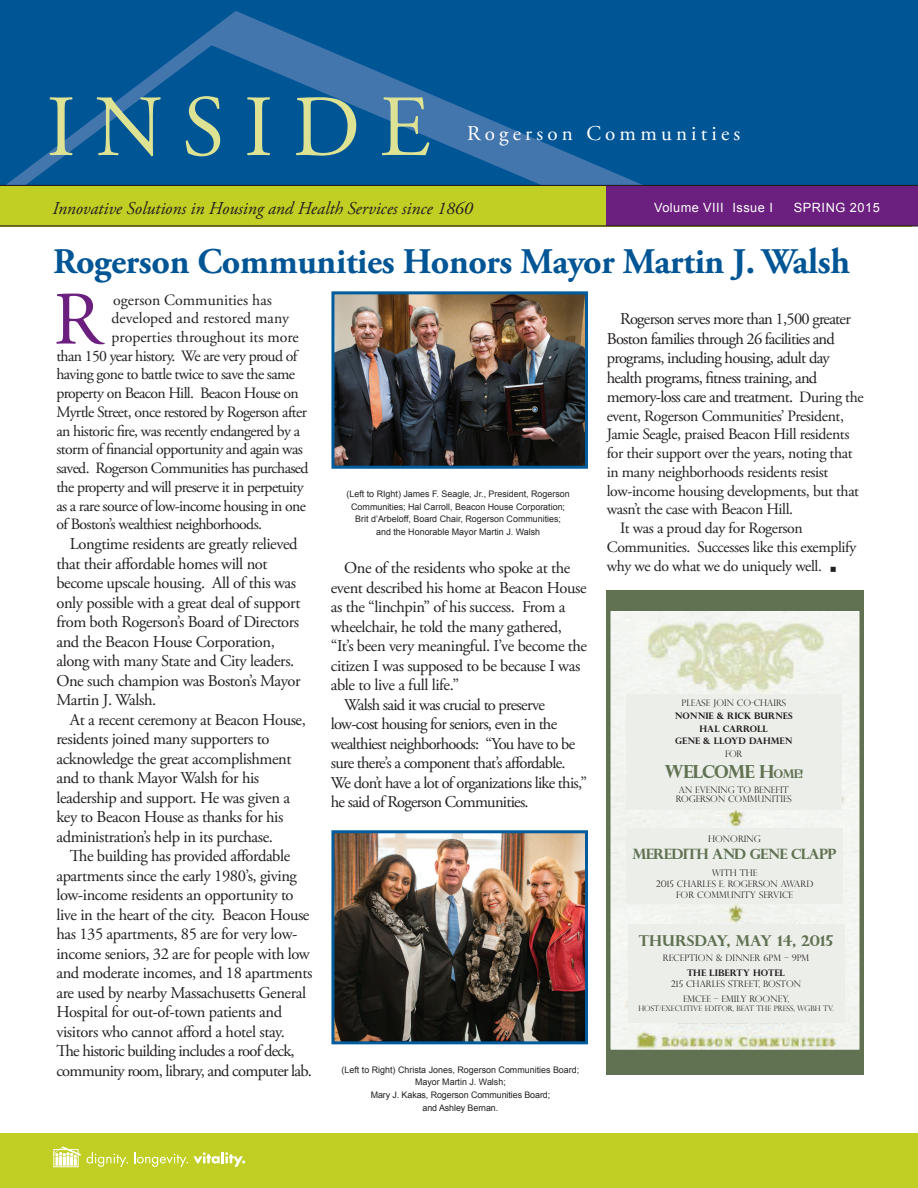
<style>
.page{position:relative;width:918px;height:1188px;background:#fff}
.page>*{position:absolute;margin:0;border:0;box-sizing:border-box;transform-origin:0 0}
.t1{font:87px "Adobe Garamond Pro";letter-spacing:.22em;color:#dee394}
.t2{font:75.3px "Adobe Garamond Pro";color:#6b1f7e}
.t3{font:700 36px "Adobe Garamond Pro";letter-spacing:-.01em;color:#005595}
.t4{font:21px "Adobe Garamond Pro";letter-spacing:.2em;color:#fff}
.t5{font:italic 18px "Adobe Garamond Pro";color:#231f20}
.t6{font:700 18px "Perpetua Titling";letter-spacing:-.05em;color:#607252}
.t7{font:16.5px/19.5px "Adobe Garamond Pro";letter-spacing:-.025em;color:#231f20}
.t8{font:16.5px/19.5px "Adobe Garamond Pro";letter-spacing:-.045em;color:#231f20}
.t9{font:15.75px "Adobe Garamond Pro";letter-spacing:-.035em;color:#231f20}
.t10{font:15.75px "Adobe Garamond Pro";color:#231f20}
.t11{font:700 15px "Perpetua Titling";color:#607252}
.t12{font:700 14.25px "Perpetua Titling";letter-spacing:-.05em;color:#607252}
.t13{font:12.75px "Arial";letter-spacing:.04em;color:#fff}
.t14{font:9px/12.8px "Arial";color:#231f20;text-align:center}
.t15{font:300 9px/10.8px "Perpetua Titling";color:#231f20;text-align:center}
.t16{font:700 9px/12.3px "Perpetua Titling";color:#231f20;text-align:center}
.t17{font:300 7.5px "Perpetua Titling";color:#231f20}
.s1{font-size:16.5px;color:#fff}
.s2{font-size:15.75px}
.s3{font-size:12px}
</style>
<div class="page">
<div style="left:0;top:0;width:918px;height:186px;background:#005595"></div>
<svg style="left:1px;top:11px;width:645px;height:174px"></svg>
<div style="left:0;top:186px;width:912px;height:41px;background:#c1ce23"></div>
<div style="left:606px;top:185px;width:312px;height:40px;background:#6b1f7e"></div>
<hr style="left:0;top:185px;width:918px;height:1px;background:#231f20">
<hr style="left:0;top:225px;width:918px;height:1px;background:#231f20">
<div style="left:0;top:1133px;width:918px;height:55px;background:#c1ce23"></div>
<svg style="left:52px;top:1146px;width:76px;height:21px"></svg>
<svg style="left:134px;top:1152px;width:111px;height:15px"></svg>
<img style="left:335px;top:295px;width:249px;height:170px">
<div style="left:331px;top:291px;width:257px;height:178px;border:3px solid #005c9d"></div>
<img style="left:611px;top:611px;width:248px;height:438px">
<div style="left:606px;top:590px;width:258px;height:464px;border:4px solid #607252"></div>
<img style="left:335px;top:834px;width:249px;height:206px">
<div style="left:331px;top:830px;width:257px;height:214px;border:3px solid #005c9d"></div>
<div style="left:606px;top:590px;width:258px;height:21px;background:#607252"></div>
<div style="left:606px;top:1054px;width:258px;height:21px;background:#607252"></div>
<div style="left:626px;top:694px;width:216px;height:115px;background:#ebeee9"></div>
<div style="left:627px;top:828px;width:216px;height:76px;background:#ebeee9"></div>
<div style="left:628px;top:924px;width:216px;height:99px;background:#ebeee9"></div>
<h1 class="t1" style="left:46px;top:75px;width:385px">INSIDE</h1>
<p class="t4" style="left:467px;top:121px;width:275px">Rogerson Communities</p>
<p class="t5" style="left:52px;top:198px;width:422px">Innovative Solutions in Housing and Health Services since 1860</p>
<p class="t13" style="left:654px;top:199px;width:120px">Volume VIII Issue I</p>
<p class="t13" style="left:794px;top:199px;width:87px">SPRING 2015</p>
<h3 class="t3" style="left:53px;top:240px;width:799px">Rogerson Communities Honors Mayor Martin J. Walsh</h3>
<h2 class="t2" style="left:53px;top:274px;width:50px">R</h2>
<p class="t10" style="left:100px;top:290px;width:174px"><span class="s1">a</span> ogerson Communities has</p>
<p class="t10" style="left:112px;top:309px;width:179px">developed and restored many</p>
<p class="t10" style="left:112px;top:328px;width:189px">properties throughout its more</p>
<p class="t9" style="left:56px;top:346px;width:242px">than 150 year history. We are very proud of</p>
<p class="t9" style="left:56px;top:365px;width:240px">having gone to battle twice to save the same</p>
<p class="t9" style="left:56px;top:384px;width:244px">property on Beacon Hill. Beacon House on</p>
<p class="t9" style="left:56px;top:403px;width:252px">Myrtle Street, once restored by Rogerson after</p>
<p class="t9" style="left:56px;top:421px;width:245px">an historic fire, was recently endangered by a</p>
<p class="t9" style="left:56px;top:440px;width:248px">storm of financial opportunity and again was</p>
<p class="t9" style="left:56px;top:459px;width:254px">saved. Rogerson Communities has purchased</p>
<p class="t9" style="left:56px;top:477px;width:249px">the property and will preserve it in perpetuity</p>
<p class="t9" style="left:56px;top:496px;width:251px">as a rare source of low-income housing in one</p>
<p class="t9" style="left:56px;top:515px;width:207px">of Boston’s wealthiest neighborhoods.</p>
<p class="t7" style="left:56px;top:535px;width:246px;text-indent:13px">Longtime residents are greatly relieved that their affordable homes will not become upscale housing. All of this was only possible with a great deal of support from both Rogerson’s Board of Directors and the Beacon House Corporation, along with many State and City leaders.<br>One such champion was Boston’s Mayor Martin J. Walsh.</p>
<p class="t7" style="left:56px;top:710px;width:251px;text-indent:13px">At a recent ceremony at Beacon House, residents joined many supporters to acknowledge the great accomplishment and to thank Mayor Walsh for his leadership and support. He was given a key to Beacon House as thanks for his administration’s help in its purchase.</p>
<p class="t7" style="left:56px;top:847px;width:258px;text-indent:13px">The building has provided affordable apartments since the early 1980’s, giving low-income residents an opportunity to live in the heart of the city. Beacon House has 135 apartments, 85 are for very low&shy;income seniors, 32 are for people with low and moderate incomes, and 18 apartments are used by nearby Massachusetts General Hospital for out-of-town patients and visitors who cannot afford a hotel stay.<br>The historic building includes a roof deck, community room, library, and computer lab.</p>
<p class="t8" style="left:607px;top:310px;width:258px;text-indent:14px">Rogerson serves more than 1,500 greater Boston families through 26 facilities and programs, including housing, adult day health programs, fitness training, and memory-loss care and treatment. <span class="s2">During the</span></p>
<p class="t9" style="left:607px;top:406px;width:239px">event, Rogerson Communities’ President,</p>
<p class="t9" style="left:607px;top:425px;width:244px">Jamie Seagle, praised Beacon Hill residents</p>
<p class="t9" style="left:607px;top:444px;width:247px">for their support over the years, noting that</p>
<p class="t9" style="left:607px;top:463px;width:223px">in many neighborhoods residents resist</p>
<p class="t9" style="left:607px;top:481px;width:254px">low-income housing developments, but that</p>
<p class="t9" style="left:607px;top:500px;width:188px">wasn’t the case with Beacon Hill.</p>
<p class="t9" style="left:620px;top:519px;width:184px">It was a proud day for Rogerson</p>
<p class="t9" style="left:607px;top:538px;width:251px">Communities. Successes like this exemplify</p>
<p class="t9" style="left:607px;top:557px;width:217px">why we do what we do uniquely well.</p>
<p class="t14" style="left:346px;top:487px;width:225px">(Left to RIght) James F. Seagle, Jr., President, Rogerson Communities; Hal Carroll, Beacon House Corporation; Brit d’Arbeloff, Board Chair, Rogerson Communities;<br>and the Honorable Mayor Martin J. Walsh</p>
<p class="t7" style="left:344px;top:559px;width:227px">One of the residents who spoke at the</p>
<p class="t7" style="left:331px;top:578px;width:257px">event described his home at Beacon House</p>
<p class="t7" style="left:331px;top:598px;width:236px">as the “linchpin” of his success. From a</p>
<p class="t7" style="left:331px;top:617px;width:233px">wheelchair, he told the many gathered,</p>
<p class="t7" style="left:331px;top:637px;width:258px">“It’s been very meaningful. I’ve become the</p>
<p class="t7" style="left:331px;top:656px;width:251px">citizen I was supposed to be because I was</p>
<p class="t7" style="left:331px;top:676px;width:130px">able to live a full life.”</p>
<p class="t8" style="left:344px;top:695px;width:202px">Walsh said it was crucial to preserve</p>
<p class="t8" style="left:331px;top:715px;width:228px">low-cost housing for seniors, even in the</p>
<p class="t8" style="left:331px;top:734px;width:246px">wealthiest neighborhoods: “You have to be</p>
<p class="t8" style="left:331px;top:754px;width:236px">sure there’s a component that’s affordable.</p>
<p class="t8" style="left:331px;top:773px;width:258px">We don’t have a lot of organizations like this,”</p>
<p class="t8" style="left:331px;top:793px;width:199px">he said of Rogerson Communities.</p>
<p class="t15" style="left:682px;top:698px;width:106px">PLEASE JOIN CO-CHAIRS</p>
<p class="t16" style="left:675px;top:709px;width:119px">NONNIE &amp; RICK BURNES<br>HAL CARROLL<br>GENE &amp; LLOYD DAHMEN</p>
<p class="t15" style="left:725px;top:748px;width:19px">FOR</p>
<p class="t6" style="left:665px;top:761px;width:140px">WELCOME H<span class="s3">OME!</span></p>
<p class="t15" style="left:676px;top:785px;width:118px;line-height:9px">AN EVENING TO BENEFIT<br>ROGERSON COMMUNITIES</p>
<p class="t15" style="left:708px;top:834px;width:54px">HONORING</p>
<p class="t12" style="left:632px;top:845px;width:206px">MEREDITH AND GENE CLAPP</p>
<p class="t15" style="left:656px;top:868px;width:159px">WITH THE<br>2015 CHARLES E. ROGERSON AWARD<br>FOR COMMUNITY SERVICE</p>
<p class="t11" style="left:639px;top:931px;width:196px">THURSDAY, MAY 14, 2015</p>
<p class="t15" style="left:663px;top:952px;width:148px">RECEPTION &amp; DINNER 6PM – 9PM</p>
<p class="t16" style="left:687px;top:967px;width:100px">THE LIBERTY HOTEL</p>
<p class="t15" style="left:671px;top:976px;width:132px;line-height:15.3px">215 CHARLES STREET, BOSTON<br>EMCEE – EMILY ROONEY,</p>
<p class="t17" style="left:638px;top:1004px;width:197px">HOST/EXECUTIVE EDITOR, BEAT THE PRESS, WGBH TV.</p>
<p class="t14" style="left:342px;top:1063px;width:239px">(Left to Right) Christa Jones, Rogerson Communities Board; Mayor Martin J. Walsh;<br>Mary J. Kakas, Rogerson Communities Board;<br>and Ashley Bernan.</p>
</div>
